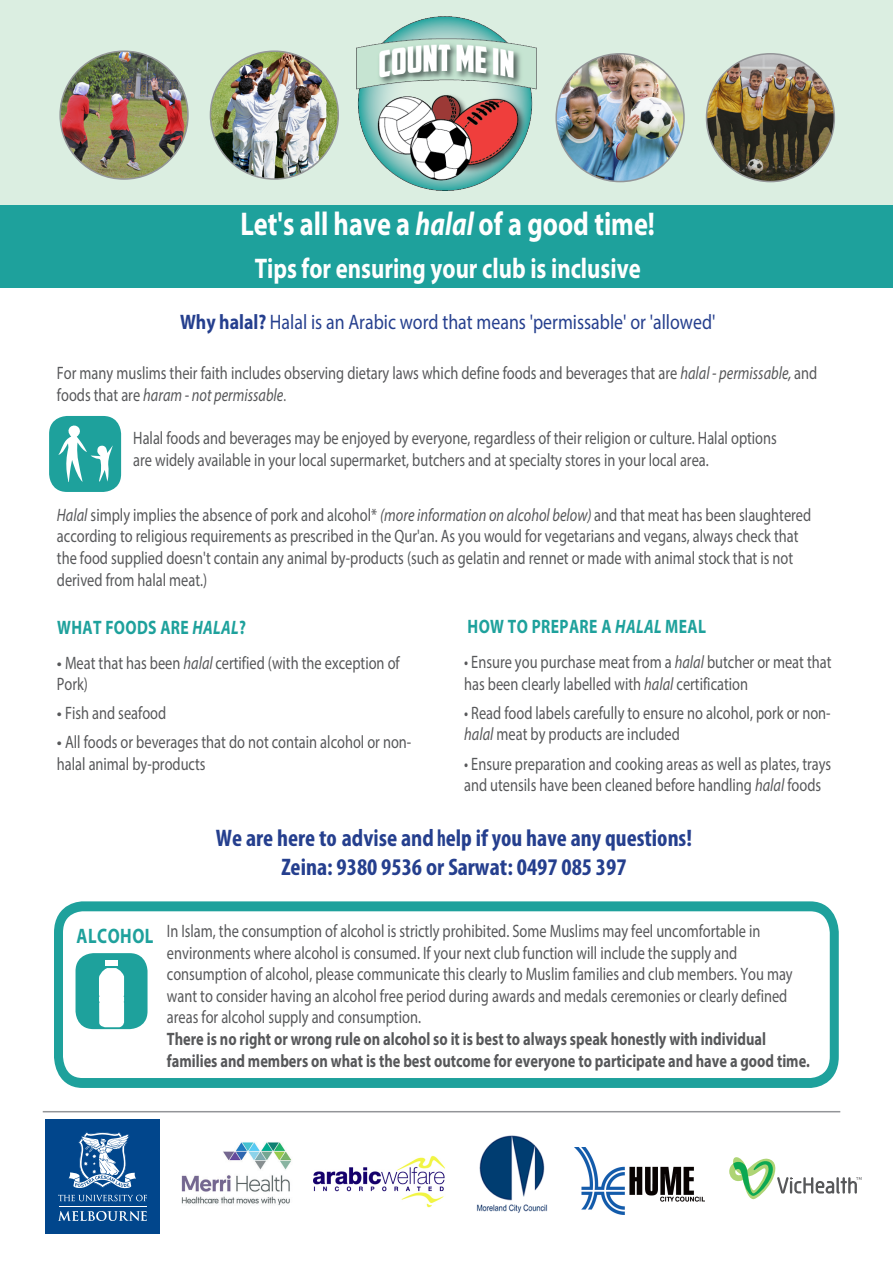
<style>
.page{position:relative;width:893px;height:1263px;background:#fff}
.page>*{position:absolute;margin:0;border:0;box-sizing:border-box;transform-origin:0 0}
.t1{font:700 33px "Myriad Pro";color:#fff;scale:.8 1}
.t2{font:700 28.5px "Myriad Pro";color:#fff;scale:.8 1}
.t3{font:700 condensed 24px/28.8px "Myriad Pro";color:#253f8e;text-align:center}
.t4{font:21px "Myriad Pro";color:#253f8e;scale:.85 1}
.t5{font:700 21px "Myriad Pro";letter-spacing:.03em;color:#1ea19c;scale:.8 1}
.t6{font:700 19.5px "Myriad Pro";letter-spacing:.025em;color:#1ea19c;scale:.8 1}
.t7{font:18px/21.6px "Myriad Pro";color:#57585a;scale:.8 1}
.t8{font:700 18px/21.6px "Myriad Pro";color:#57585a;scale:.8 1}
.t9{font:18px/20.9px "Myriad Pro";color:#57585a}
.s1{font-style:italic}
.s2{font-weight:700}
.s3{font-stretch:condensed}
.s4{font-stretch:normal}
</style>
<div class="page">
<div style="left:0;top:0;width:893px;height:211px;background:#dbeee1"></div>
<div style="left:0;top:205px;width:893px;height:83px;background:#1ea19c"></div>
<img style="left:356px;top:17px;width:180px;height:173px">
<img style="left:60px;top:51px;width:128px;height:128px;border-radius:64px">
<img style="left:556px;top:54px;width:128px;height:128px;border-radius:64px">
<img style="left:210px;top:51px;width:128px;height:128px;border-radius:64px">
<img style="left:706px;top:54px;width:128px;height:128px;border-radius:64px">
<div style="left:45px;top:1119px;width:115px;height:114px;background:#01468c"></div>
<svg style="left:58px;top:1195px;width:89px;height:6px"></svg>
<hr style="left:59px;top:1206px;width:88px;height:1px;background:#fff">
<svg style="left:58px;top:1211px;width:89px;height:10px"></svg>
<svg style="left:68px;top:1131px;width:68px;height:58px"></svg>
<hr style="left:43px;top:1111px;width:797px;height:1px;background:#939598">
<img style="left:313px;top:1155px;width:132px;height:53px">
<img style="left:181px;top:1142px;width:111px;height:64px">
<svg style="left:729px;top:1157px;width:132px;height:42px"></svg>
<img style="left:476px;top:1135px;width:72px;height:78px">
<div style="left:54px;top:902px;width:785px;height:186px;border:9px solid #1ea19c;border-radius:25px"></div>
<div style="left:49px;top:416px;width:72px;height:76px;background:#1ea19c;border-radius:18px"></div>
<div style="left:76px;top:953px;width:72px;height:76px;background:#1ea19c;border-radius:18px"></div>
<svg style="left:99px;top:960px;width:25px;height:67px;background:#e5f4f3"></svg>
<svg style="left:58px;top:425px;width:55px;height:57px"></svg>
<img style="left:575px;top:1148px;width:129px;height:66px">
<p class="t1" style="left:240px;top:202px;width:520px">Let's all have a <span class="s1">halal</span> of a good time!</p>
<p class="t2" style="left:255px;top:250px;width:484px">Tips for ensuring your club is inclusive</p>
<p class="t4" style="left:180px;top:309px;width:631px"><span class="s2">Why halal?</span> Halal is an Arabic word that means 'permissable' or 'allowed'</p>
<p class="t7" style="left:57px;top:362px;width:952px">For many muslims their faith includes observing dietary laws which define foods and beverages that are <span class="s1">halal - permissable,</span> and foods that are <span class="s1">haram - not permissable</span><span class="s3">.</span></p>
<p class="t7" style="left:133px;top:427px;width:806px">Halal foods and beverages may be enjoyed by everyone, regardless of their religion or culture. Halal options are widely available in your local supermarket, butchers and at specialty stores in your local area.</p>
<p class="t7" style="left:57px;top:504px;width:944px"><span class="s1">Halal</span> simply implies the absence of pork and alcohol* <span class="s1">(more information on alcohol below)</span> and that meat has been slaughtered according to religious requirements as prescribed in the Qur'an. As you would for vegetarians and vegans, always check that the food supplied doesn't contain any animal by-products (such as gelatin and rennet or made with animal stock that is not derived from halal meat.)</p>
<p class="t6" style="left:57px;top:614px;width:238px">WHAT FOODS ARE <span class="s1">HALAL</span>?</p>
<p class="t6" style="left:468px;top:614px;width:300px">HOW TO PREPARE A <span class="s1">HALAL</span> MEAL</p>
<p class="t9" style="left:57px;top:652px;width:344px">• Meat that has been <span class="s1">halal</span> certified (with the exception of<br>Pork)</p>
<p class="t9" style="left:57px;top:702px;width:111px">• Fish and seafood</p>
<p class="t9" style="left:57px;top:731px;width:356px;line-height:21.6px">• All foods or beverages that do not contain alcohol or non&shy;halal animal by-products</p>
<p class="t7" style="left:464px;top:651px;width:461px">• Ensure you purchase meat from a <span class="s1">halal</span> butcher or meat that has been clearly labelled with <span class="s1">halal</span> certification</p>
<p class="t7" style="left:464px;top:702px;width:460px">• Read food labels carefully to ensure no alcohol, pork or non&shy;<span class="s1">halal</span> meat by products are included</p>
<p class="t7" style="left:464px;top:752px;width:460px">• Ensure preparation and cooking areas as well as plates, trays and utensils have been cleaned before handling <span class="s1">halal</span> foods</p>
<p class="t3" style="left:216px;top:823px;width:478px">We are here to <span class="s4">advise and</span> help if you have any questions!<br>Zeina: 9380 9536 <span class="s4">or</span> Sarwat: 0497 085 397</p>
<p class="t5" style="left:77px;top:922px;width:98px">ALCOHOL</p>
<p class="t7" style="left:167px;top:920px;width:784px">In Islam, the consumption of alcohol is strictly prohibited. Some Muslims may feel uncomfortable in environments where alcohol is consumed. If your next club function will include the supply and consumption of alcohol, please communicate this clearly to Muslim families and club members. You may want to consider having an alcohol free period during awards and medals ceremonies or clearly defined areas for alcohol supply and consumption.</p>
<p class="t8" style="left:167px;top:1027px;width:805px">There is no right or wrong rule on alcohol so it is best to always speak honestly with individual families and members on what is the best outcome for everyone to participate and have a good time.</p>
</div>
